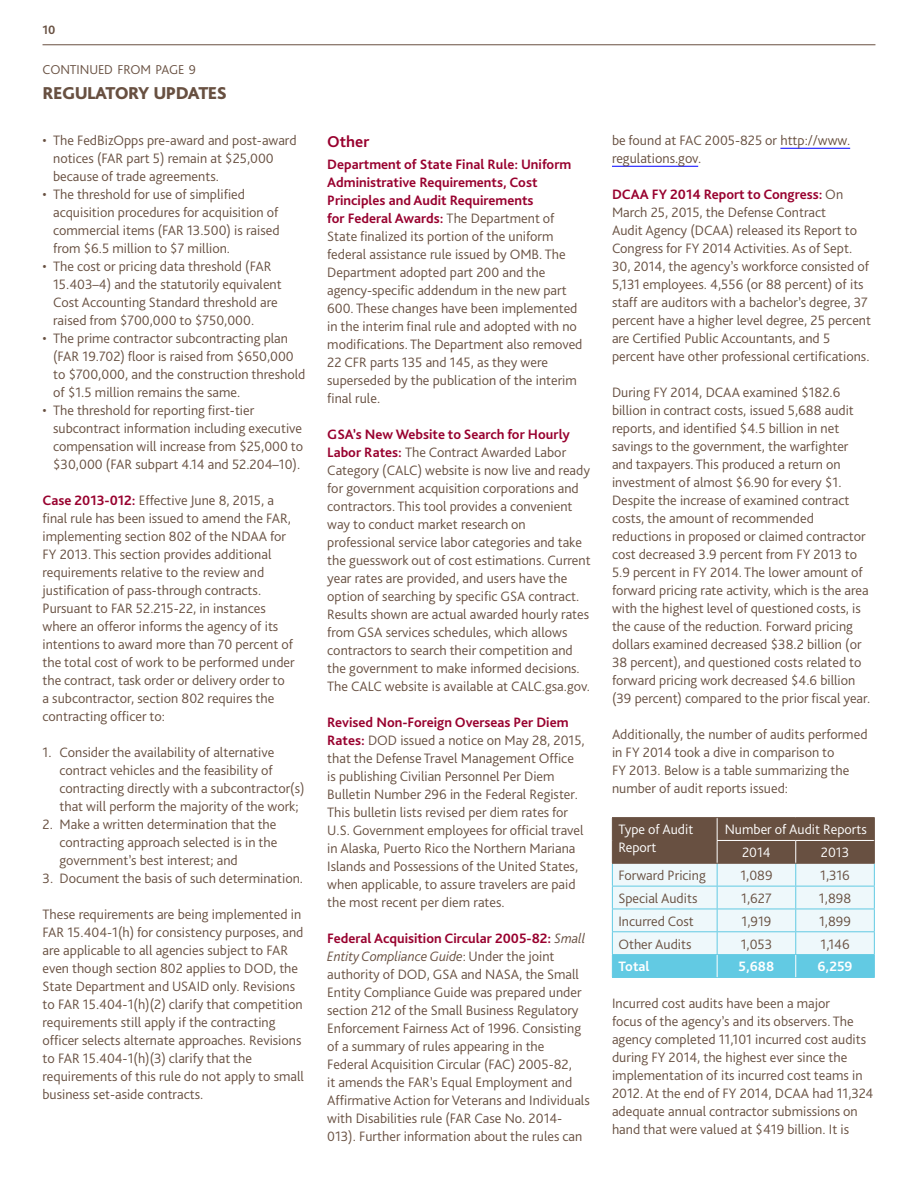
<style>
.page{position:relative;width:918px;height:1188px;background:#fff}
.page>*{position:absolute;margin:0;border:0;box-sizing:border-box;transform-origin:0 0}
.t1{font:800 18px "Bliss Pro";letter-spacing:-.03em;color:#685041}
.t2{font:700 16.5px "Bliss Pro";color:#98002e}
.t3{font:300 14.25px/18px "Bliss Pro";color:#685041}
.t4{font:300 14.25px/18px "Bliss Pro";color:#fff}
.t5{font:700 14.25px "Bliss Pro";color:#fff}
.t6{font:300 13.5px "Bliss Pro";letter-spacing:-.005em;color:#685041}
.t7{font:700 12.75px "Bliss Pro";color:#685041}
.s1{font-weight:700;color:#98002e}
.s2{font-style:italic}
</style>
<div class="page">
<hr style="left:43px;top:44px;width:832px;height:1px;background:#685041">
<hr style="left:780px;top:148px;width:70px;height:1px;background:#00f">
<hr style="left:612px;top:166px;width:86px;height:1px;background:#00f">
<hr style="left:612px;top:977px;width:105px;height:1px;background:#62cae3">
<hr style="left:717px;top:977px;width:79px;height:1px;background:#62cae3">
<hr style="left:796px;top:977px;width:79px;height:1px;background:#62cae3">
<hr style="left:612px;top:817px;width:105px;height:1px;background:#685041">
<hr style="left:717px;top:817px;width:79px;height:1px;background:#685041">
<hr style="left:796px;top:817px;width:79px;height:1px;background:#685041">
<svg style="left:612px;top:818px;width:263px;height:159px;background:#b0c0c2"></svg>
<p class="t7" style="left:43px;top:22px;width:14px">10</p>
<p class="t6" style="left:43px;top:61px;width:155px">CONTINUED FROM PAGE 9</p>
<p class="t1" style="left:43px;top:82px;width:186px">REGULATORY UPDATES</p>
<p class="t3" style="left:53px;top:131px;width:245px;text-indent:-11px">• The FedBizOpps pre-award and post-award notices (FAR part 5) remain at $25,000 because of trade agreements.</p>
<p class="t3" style="left:53px;top:185px;width:228px;text-indent:-11px">• The threshold for use of simplified acquisition procedures for acquisition of commercial items (FAR 13.500) is raised from $6.5 million to $7 million.</p>
<p class="t3" style="left:53px;top:257px;width:230px;text-indent:-11px">• The cost or pricing data threshold (FAR 15.403–4) and the statutorily equivalent Cost Accounting Standard threshold are raised from $700,000 to $750,000.</p>
<p class="t3" style="left:53px;top:329px;width:254px;text-indent:-11px">• The prime contractor subcontracting plan (FAR 19.702) floor is raised from $650,000 to $700,000, and the construction threshold of $1.5 million remains the same.</p>
<p class="t3" style="left:53px;top:401px;width:252px;text-indent:-11px">• The threshold for reporting first-tier subcontract information including executive compensation will increase from $25,000 to $30,000 (FAR subpart 4.14 and 52.204–10).</p>
<p class="t3" style="left:43px;top:491px;width:254px"><span class="s1">Case 2013-012:</span> Effective June 8, 2015, a final rule has been issued to amend the FAR, implementing section 802 of the NDAA for FY 2013. This section provides additional requirements relative to the review and justification of pass-through contracts.<br>Pursuant to FAR 52.215-22, in instances where an offeror informs the agency of its intentions to award more than 70 percent of the total cost of work to be performed under the contract, task order or delivery order to a subcontractor, section 802 requires the contracting officer to:</p>
<p class="t3" style="left:60px;top:743px;width:247px;text-indent:-17px">1. Consider the availability of alternative contract vehicles and the feasibility of contracting directly with a subcontractor(s) that will perform the majority of the work;</p>
<p class="t3" style="left:60px;top:815px;width:219px;text-align:justify;text-indent:-17px">2. Make a written determination that the contracting approach selected is in the government’s best interest; and</p>
<p class="t3" style="left:43px;top:869px;width:262px">3. Document the basis of such determination.</p>
<p class="t3" style="left:43px;top:905px;width:263px">These requirements are being implemented in FAR 15.404-1(h) for consistency purposes, and are applicable to all agencies subject to FAR even though section 802 applies to DOD, the State Department and USAID only. Revisions to FAR 15.404-1(h)(2) clarify that competition requirements still apply if the contracting officer selects alternate approaches. Revisions to FAR 15.404-1(h)(3) clarify that the requirements of this rule do not apply to small business set-aside contracts.</p>
<p class="t2" style="left:327px;top:131px;width:44px">Other</p>
<p class="t3" style="left:327px;top:155px;width:257px"><span class="s1">Department of State Final Rule: Uniform Administrative Requirements, Cost Principles and Audit Requirements<br>for Federal Awards:</span> The Department of State finalized its portion of the uniform federal assistance rule issued by OMB. The Department adopted part 200 and the agency-specific addendum in the new part 600. These changes have been implemented in the interim final rule and adopted with no modifications. The Department also removed 22 CFR parts 135 and 145, as they were superseded by the publication of the interim final rule.</p>
<p class="t3" style="left:327px;top:425px;width:265px"><span class="s1">GSA’s New Website to Search for Hourly Labor Rates:</span> The Contract Awarded Labor Category (CALC) website is now live and ready for government acquisition corporations and contractors. This tool provides a convenient way to conduct market research on professional service labor categories and take the guesswork out of cost estimations. Current year rates are provided, and users have the option of searching by specific GSA contract.<br>Results shown are actual awarded hourly rates from GSA services schedules, which allows contractors to search their competition and the government to make informed decisions.<br>The CALC website is available at CALC.gsa.gov.</p>
<p class="t3" style="left:327px;top:713px;width:259px"><span class="s1">Revised Non-Foreign Overseas Per Diem Rates:</span> DOD issued a notice on May 28, 2015, that the Defense Travel Management Office is publishing Civilian Personnel Per Diem Bulletin Number 296 in the Federal Register.<br>This bulletin lists revised per diem rates for U.S. Government employees for official travel in Alaska, Puerto Rico the Northern Mariana Islands and Possessions of the United States, when applicable, to assure travelers are paid the most recent per diem rates.</p>
<p class="t3" style="left:327px;top:929px;width:264px"><span class="s1">Federal Acquisition Circular 2005-82:</span> <span class="s2">Small Entity Compliance Guide</span>: Under the joint authority of DOD, GSA and NASA, the Small Entity Compliance Guide was prepared under section 212 of the Small Business Regulatory Enforcement Fairness Act of 1996. Consisting of a summary of rules appearing in the<br>Federal Acquisition Circular (FAC) 2005-82,<br>it amends the FAR’s Equal Employment and Affirmative Action for Veterans and Individuals with Disabilities rule (FAR Case No. 2014- 013). Further information about the rules can</p>
<p class="t3" style="left:612px;top:131px;width:240px">be found at FAC 2005-825 or http://www. regulations.gov.</p>
<p class="t3" style="left:612px;top:185px;width:261px"><span class="s1">DCAA FY 2014 Report to Congress:</span> On March 25, 2015, the Defense Contract<br>Audit Agency (DCAA) released its Report to Congress for FY 2014 Activities. As of Sept.<br>30, 2014, the agency’s workforce consisted of 5,131 employees. 4,556 (or 88 percent) of its staff are auditors with a bachelor’s degree, 37 percent have a higher level degree, 25 percent are Certified Public Accountants, and 5 percent have other professional certifications.</p>
<p class="t3" style="left:612px;top:383px;width:260px">During FY 2014, DCAA examined $182.6 billion in contract costs, issued 5,688 audit reports, and identified $4.5 billion in net savings to the government, the warfighter and taxpayers. This produced a return on investment of almost $6.90 for every $1.<br>Despite the increase of examined contract costs, the amount of recommended reductions in proposed or claimed contractor cost decreased 3.9 percent from FY 2013 to 5.9 percent in FY 2014. The lower amount of forward pricing rate activity, which is the area with the highest level of questioned costs, is the cause of the reduction. Forward pricing dollars examined decreased $38.2 billion (or 38 percent), and questioned costs related to forward pricing work decreased $4.6 billion (39 percent) compared to the prior fiscal year.</p>
<p class="t3" style="left:612px;top:725px;width:257px">Additionally, the number of audits performed in FY 2014 took a dive in comparison to<br>FY 2013. Below is a table summarizing the number of audit reports issued:</p>
<p class="t4" style="left:618px;top:820px;width:76px">Type of Audit<br>Report</p>
<p class="t4" style="left:742px;top:818px;width:126px;line-height:22.8px;text-indent:-17px">Number of Audit Reports<br>2014</p>
<p class="t4" style="left:821px;top:843px;width:30px">2013</p>
<p class="t3" style="left:618px;top:866px;width:89px">Forward Pricing</p>
<p class="t3" style="left:740px;top:866px;width:34px">1,089</p>
<p class="t3" style="left:820px;top:866px;width:31px">1,316</p>
<p class="t3" style="left:618px;top:889px;width:81px">Special Audits</p>
<p class="t3" style="left:741px;top:889px;width:32px">1,627</p>
<p class="t3" style="left:819px;top:889px;width:34px">1,898</p>
<p class="t3" style="left:618px;top:912px;width:77px">Incurred Cost</p>
<p class="t3" style="left:742px;top:912px;width:31px">1,919</p>
<p class="t3" style="left:819px;top:912px;width:33px">1,899</p>
<p class="t3" style="left:618px;top:935px;width:75px">Other Audits</p>
<p class="t3" style="left:741px;top:935px;width:33px">1,053</p>
<p class="t3" style="left:821px;top:935px;width:31px">1,146</p>
<p class="t5" style="left:618px;top:958px;width:33px">Total</p>
<p class="t5" style="left:739px;top:958px;width:37px">5,688</p>
<p class="t5" style="left:818px;top:958px;width:36px">6,259</p>
<p class="t3" style="left:612px;top:994px;width:263px">Incurred cost audits have been a major<br>focus of the agency’s and its observers. The agency completed 11,101 incurred cost audits during FY 2014, the highest ever since the implementation of its incurred cost teams in 2012. At the end of FY 2014, DCAA had 11,324 adequate annual contractor submissions on hand that were valued at $419 billion. It is</p>
</div>
